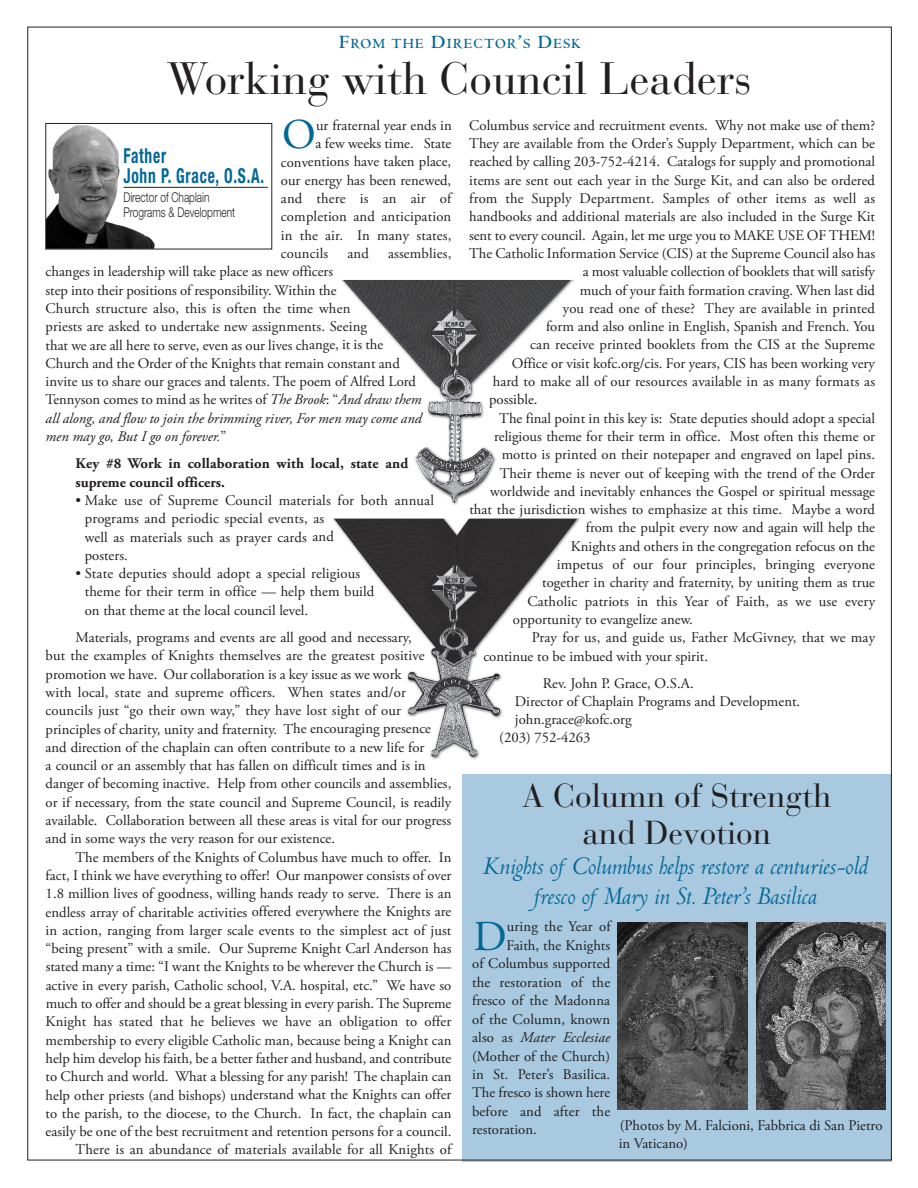
<style>
.page{position:relative;width:918px;height:1188px;background:#fff}
.page>*{position:absolute;margin:0;border:0;box-sizing:border-box;transform-origin:0 0}
.t1{font:45px "Bauer Bodoni";color:#231f20}
.t2{font:42.6px "Adobe Garamond Pro";color:#006797}
.t3{font:42.45px "Adobe Garamond Pro";color:#006797}
.t4{font:33px/37.5px "Bauer Bodoni";color:#231f20;text-align:center}
.t5{font:italic 27px/30px "Centaur MT Std";letter-spacing:-.01em;color:#006797;text-align:center}
.t6{font:700 condensed 20.7px/20.7px "Helvetica Neue";letter-spacing:.05em;color:#006797;scale:.75 1}
.t7{font:14.7px/18.3px "Adobe Garamond Pro";color:#231f20}
.t8{font:700 14.7px/18.3px "Adobe Garamond Pro";letter-spacing:.01em;color:#231f20}
.t9{font:700 14.7px "Centaur MT Std";letter-spacing:.085em;color:#006797}
.t10{font:italic 14.7px "Adobe Garamond Pro";letter-spacing:.01em;color:#231f20}
.t11{font:300 13.5px/15px "Helvetica Neue";color:#231f20;scale:.75 1}
.s1{font-size:19.5px}
.s2{font-style:italic}
.s3{font-style:normal}
</style>
<div class="page">
<img style="left:48px;top:125px;width:107px;height:122px">
<div style="left:46px;top:123px;width:226px;height:126px;border:1px solid #231f20"></div>
<hr style="left:123px;top:187px;width:145px;height:1px;background:#231f20">
<img style="left:332px;top:519px;width:248px;height:241px">
<img style="left:341px;top:280px;width:233px;height:225px">
<div style="left:462px;top:774px;width:429px;height:387px;background:#a8c9df"></div>
<img style="left:618px;top:923px;width:129px;height:187px">
<img style="left:756px;top:923px;width:130px;height:187px">
<p class="t9" style="left:339px;top:38px;width:243px"><span class="s1">F</span>ROM THE <span class="s1">D</span>IRECTOR<span class="s1">’</span>S <span class="s1">D</span>ESK</p>
<h1 class="t1" style="left:166px;top:62px;width:587px">Working with Council Leaders</h1>
<h3 class="t3" style="left:282px;top:118px;width:35px">O</h3>
<p class="t7" style="left:316px;top:117px;width:137px">ur fraternal year ends in</p>
<p class="t7" style="left:316px;top:136px;width:137px">a few weeks time. State</p>
<p class="t7" style="left:281px;top:154px;width:172px">conventions have taken place,</p>
<p class="t7" style="left:281px;top:172px;width:172px">our energy has been renewed,</p>
<p class="t7" style="left:281px;top:191px;width:172px">and there is an air of</p>
<p class="t7" style="left:281px;top:209px;width:172px">completion and anticipation</p>
<p class="t7" style="left:281px;top:227px;width:172px">in the air. In many states,</p>
<p class="t7" style="left:281px;top:245px;width:49px">councils</p>
<p class="t7" style="left:347px;top:245px;width:23px">and</p>
<p class="t7" style="left:388px;top:245px;width:65px">assemblies,</p>
<p class="t7" style="left:46px;top:264px;width:378px">changes in leadership will take place as new officers<br>step into their positions of responsibility. Within the<br>Church structure also, this is often the time when<br>priests are asked to undertake new assignments. Seeing<br>that we are all here to serve, even as our lives change, it is the Church and the Order of the Knights that remain constant and invite us to share our graces and talents. The poem of Alfred Lord Tennyson comes to mind as he writes of <span class="s2">The Brook</span>: “<span class="s2">And draw them all along, and flow to join the brimming river, For men may come and men may go, But I go on forever.</span>”</p>
<p class="t8" style="left:75px;top:456px;width:334px">Key #8 Work in collaboration with local, state and supreme council officers.</p>
<p class="t7" style="left:85px;top:492px;width:351px;text-indent:-9px">• Make use of Supreme Council materials for both annual programs and periodic special events, as<br>well as materials such as prayer cards and<br>posters.</p>
<p class="t7" style="left:85px;top:566px;width:291px;text-indent:-9px">• State deputies should adopt a special religious theme for their term in office — help them build on that theme at the local council level.</p>
<p class="t7" style="left:46px;top:629px;width:407px;text-indent:30px">Materials, programs and events are all good and necessary,<br>but the examples of Knights themselves are the greatest positive promotion we have. Our collaboration is a key issue as we work<br>with local, state and supreme officers. When states and/or councils just “go their own way,” they have lost sight of our principles of charity, unity and fraternity. The encouraging presence and direction of the chaplain can often contribute to a new life for<br>a council or an assembly that has fallen on difficult times and is in danger of becoming inactive. Help from other councils and assemblies, or if necessary, from the state council and Supreme Council, is readily available. Collaboration between all these areas is vital for our progress and in some ways the very reason for our existence.</p>
<p class="t7" style="left:46px;top:849px;width:407px;text-align:right">The members of the Knights of Columbus have much to offer. In<br>fact, I think we have everything to offer! Our manpower consists of over 1.8 million lives of goodness, willing hands ready to serve. There is an endless array of charitable activities offered everywhere the Knights are in action, ranging from larger scale events to the simplest act of just “being present” with a smile. Our Supreme Knight Carl Anderson has stated many a time: “I want the Knights to be wherever the Church is — active in every parish, Catholic school, V.A. hospital, etc.” We have so much to offer and should be a great blessing in every parish. The Supreme Knight has stated that he believes we have an obligation to offer membership to every eligible Catholic man, because being a Knight can help him develop his faith, be a better father and husband, and contribute to Church and world. What a blessing for any parish! The chaplain can help other priests (and bishops) understand what the Knights can offer to the parish, to the diocese, to the Church. In fact, the chaplain can easily be one of the best recruitment and retention persons for a council.<br>There is an abundance of materials available for all Knights of</p>
<h3 class="t6" style="left:123px;top:145px;width:189px">Father<br>John P. Grace, O.S.A.</h3>
<p class="t11" style="left:123px;top:190px;width:151px">Director of Chaplain<br>Programs &amp; Development</p>
<p class="t7" style="left:469px;top:117px;width:407px">Columbus service and recruitment events. Why not make use of them?</p>
<p class="t7" style="left:469px;top:136px;width:407px">They are available from the Order’s Supply Department, which can be</p>
<p class="t7" style="left:469px;top:154px;width:407px">reached by calling 203-752-4214. Catalogs for supply and promotional</p>
<p class="t7" style="left:469px;top:172px;width:407px">items are sent out each year in the Surge Kit, and can also be ordered</p>
<p class="t7" style="left:469px;top:191px;width:407px">from the Supply Department. Samples of other items as well as</p>
<p class="t7" style="left:469px;top:209px;width:407px">handbooks and additional materials are also included in the Surge Kit</p>
<p class="t7" style="left:469px;top:227px;width:407px">sent to every council. Again, let me urge you to MAKE USE OF THEM!</p>
<p class="t7" style="left:469px;top:245px;width:407px">The Catholic Information Service (CIS) at the Supreme Council also has</p>
<p class="t7" style="left:583px;top:264px;width:294px">a most valuable collection of booklets that will satisfy</p>
<p class="t7" style="left:580px;top:282px;width:297px">much of your faith formation craving. When last did</p>
<p class="t7" style="left:563px;top:300px;width:314px">you read one of these? They are available in printed</p>
<p class="t7" style="left:546px;top:319px;width:331px">form and also online in English, Spanish and French. You</p>
<p class="t7" style="left:530px;top:337px;width:346px">can receive printed booklets from the CIS at the Supreme</p>
<p class="t7" style="left:512px;top:355px;width:365px">Office or visit kofc.org/cis. For years, CIS has been working very</p>
<p class="t7" style="left:493px;top:374px;width:384px">hard to make all of our resources available in as many formats as</p>
<p class="t7" style="left:489px;top:392px;width:50px">possible.</p>
<p class="t7" style="left:499px;top:410px;width:377px">The final point in this key is: State deputies should adopt a special</p>
<p class="t7" style="left:494px;top:428px;width:382px">religious theme for their term in office. Most often this theme or</p>
<p class="t7" style="left:502px;top:447px;width:375px">motto is printed on their notepaper and engraved on lapel pins.</p>
<p class="t7" style="left:500px;top:465px;width:377px">Their theme is never out of keeping with the trend of the Order</p>
<p class="t7" style="left:490px;top:483px;width:387px">worldwide and inevitably enhances the Gospel or spiritual message</p>
<p class="t7" style="left:469px;top:502px;width:407px">that the jurisdiction wishes to emphasize at this time. Maybe a word</p>
<p class="t7" style="left:586px;top:520px;width:291px">from the pulpit every now and again will help the</p>
<p class="t7" style="left:571px;top:538px;width:306px">Knights and others in the congregation refocus on the</p>
<p class="t7" style="left:557px;top:557px;width:320px">impetus of our four principles, bringing everyone</p>
<p class="t7" style="left:542px;top:575px;width:334px">together in charity and fraternity, by uniting them as true</p>
<p class="t7" style="left:528px;top:593px;width:349px">Catholic patriots in this Year of Faith, as we use every</p>
<p class="t7" style="left:513px;top:611px;width:182px">opportunity to evangelize anew.</p>
<p class="t7" style="left:532px;top:630px;width:345px">Pray for us, and guide us, Father McGivney, that we may</p>
<p class="t7" style="left:483px;top:648px;width:226px">continue to be imbued with your spirit.</p>
<p class="t7" style="left:543px;top:675px;width:152px">Rev. John P. Grace, O.S.A.</p>
<p class="t7" style="left:515px;top:693px;width:287px">Director of Chaplain Programs and Development.</p>
<p class="t7" style="left:515px;top:711px;width:118px">john.grace@kofc.org</p>
<p class="t7" style="left:499px;top:729px;width:93px">(203) 752-4263</p>
<h3 class="t4" style="left:522px;top:781px;width:311px">A Column of Strength and Devotion</h3>
<h3 class="t5" style="left:482px;top:854px;width:387px">Knights of Columbus helps restore a centuries-old fresco of Mary in St. Peter’s Basilica</h3>
<h2 class="t2" style="left:473px;top:919px;width:35px">D</h2>
<p class="t7" style="left:507px;top:919px;width:105px">uring the Year of</p>
<p class="t7" style="left:506px;top:937px;width:105px">Faith, the Knights</p>
<p class="t7" style="left:472px;top:956px;width:140px">of Columbus supported</p>
<p class="t7" style="left:472px;top:974px;width:140px">the restoration of the</p>
<p class="t7" style="left:472px;top:993px;width:140px">fresco of the Madonna</p>
<p class="t7" style="left:472px;top:1011px;width:140px">of the Column, known</p>
<p class="t10" style="left:472px;top:1032px;width:140px"><span class="s3">also as</span> Mater Ecclesiae</p>
<p class="t7" style="left:472px;top:1048px;width:140px">(Mother of the Church)</p>
<p class="t7" style="left:472px;top:1066px;width:140px">in St. Peter’s Basilica.</p>
<p class="t7" style="left:472px;top:1085px;width:140px">The fresco is shown here</p>
<p class="t7" style="left:472px;top:1103px;width:140px">before and after the</p>
<p class="t7" style="left:472px;top:1122px;width:66px">restoration.</p>
<p class="t7" style="left:619px;top:1117px;width:265px">(Photos by M. Falcioni, Fabbrica di San Pietro in Vaticano)</p>
</div>
